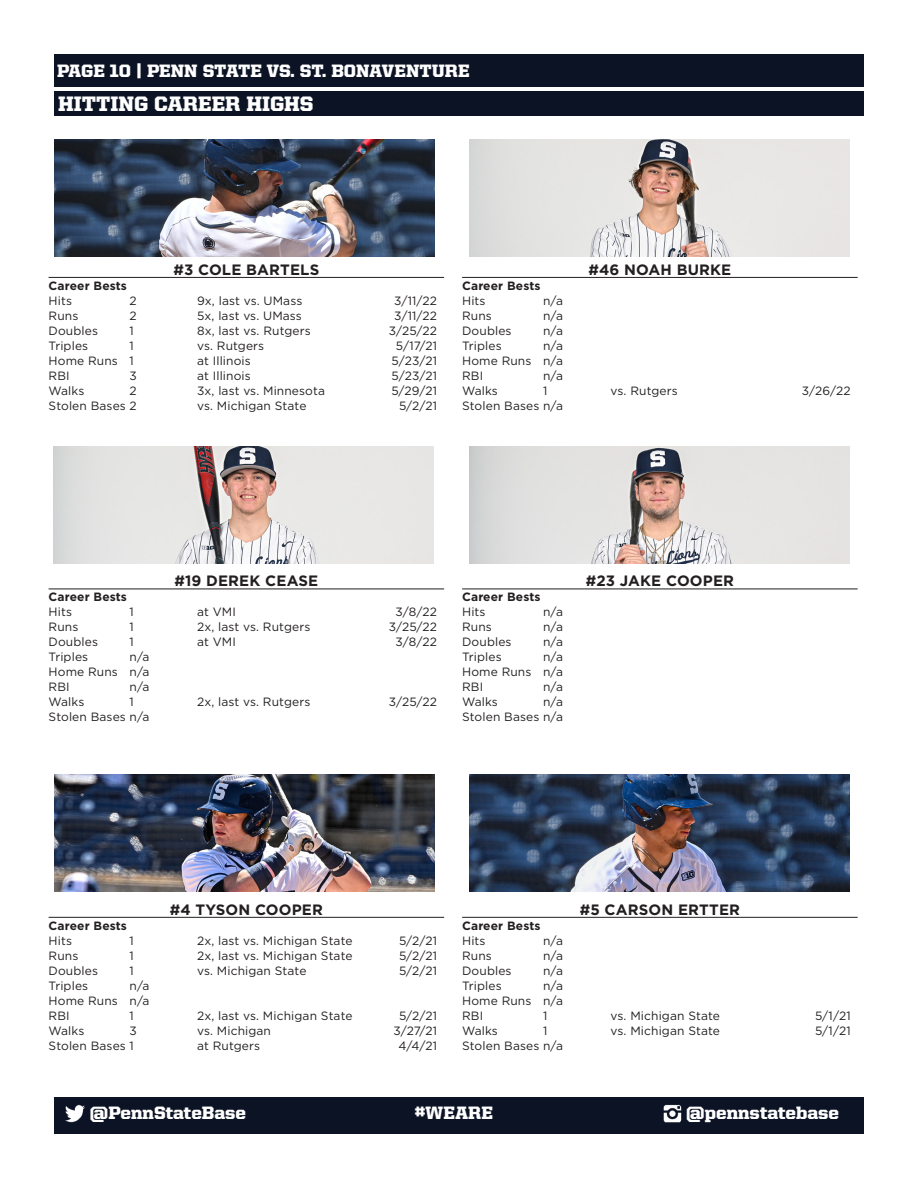
<style>
.page{position:relative;width:918px;height:1188px;background:#fff}
.page>*{position:absolute;margin:0;border:0;box-sizing:border-box;transform-origin:0 0}
.t1{font:900 21px "United Serif Reg";color:#fff}
.t2{font:900 18px "United Serif Reg";color:#fff}
.t3{font:700 15px "Gotham";letter-spacing:.01em;color:#231f20}
.t4{font:12px/15px "Gotham";letter-spacing:.01em;color:#231f20;text-align:right}
.t5{font:700 12px "Gotham";letter-spacing:.01em;color:#231f20}
</style>
<div class="page">
<div style="left:54px;top:54px;width:810px;height:32px;background:#0b1324"></div>
<div style="left:54px;top:1097px;width:810px;height:37px;background:#0b1324"></div>
<img style="left:65px;top:1104px;width:20px;height:19px">
<img style="left:663px;top:1104px;width:19px;height:18px">
<hr style="left:49px;top:277px;width:395px;height:1px;background:#231f20">
<hr style="left:462px;top:277px;width:396px;height:1px;background:#231f20">
<img style="left:54px;top:139px;width:380px;height:117px">
<img style="left:470px;top:139px;width:380px;height:117px">
<hr style="left:49px;top:589px;width:395px;height:1px;background:#231f20">
<hr style="left:462px;top:589px;width:396px;height:1px;background:#231f20">
<img style="left:470px;top:446px;width:380px;height:117px">
<hr style="left:49px;top:917px;width:395px;height:1px;background:#231f20">
<hr style="left:462px;top:917px;width:396px;height:1px;background:#231f20">
<img style="left:54px;top:775px;width:380px;height:117px">
<div style="left:54px;top:91px;width:810px;height:24px;background:#0b1324"></div>
<img style="left:53px;top:446px;width:380px;height:117px">
<img style="left:470px;top:775px;width:380px;height:117px">
<h2 class="t2" style="left:57px;top:60px;width:414px">PAGE 10 | PENN STATE VS. ST. BONAVENTURE</h2>
<p class="t1" style="left:58px;top:92px;width:257px">HITTING CAREER HIGHS</p>
<p class="t3" style="left:173px;top:259px;width:147px">#3 COLE BARTELS</p>
<p class="t5" style="left:49px;top:277px;width:80px">Career Bests</p>
<p class="t4" style="left:49px;top:293px;width:25px">Hits</p>
<p class="t4" style="left:130px;top:293px;width:9px">2</p>
<p class="t4" style="left:197px;top:293px;width:107px">9x, last vs. UMass</p>
<p class="t4" style="left:394px;top:293px;width:44px">3/11/22</p>
<p class="t4" style="left:49px;top:308px;width:31px">Runs</p>
<p class="t4" style="left:130px;top:308px;width:9px">2</p>
<p class="t4" style="left:197px;top:308px;width:106px">5x, last vs. UMass</p>
<p class="t4" style="left:394px;top:308px;width:44px">3/11/22</p>
<p class="t4" style="left:49px;top:323px;width:51px">Doubles</p>
<p class="t4" style="left:130px;top:323px;width:6px">1</p>
<p class="t4" style="left:197px;top:323px;width:115px">8x, last vs. Rutgers</p>
<p class="t4" style="left:389px;top:323px;width:50px">3/25/22</p>
<p class="t4" style="left:49px;top:338px;width:41px">Triples</p>
<p class="t4" style="left:130px;top:338px;width:6px">1</p>
<p class="t4" style="left:197px;top:338px;width:69px">vs. Rutgers</p>
<p class="t4" style="left:396px;top:338px;width:43px">5/17/21</p>
<p class="t4" style="left:49px;top:353px;width:87px">Home Runs 1</p>
<p class="t4" style="left:197px;top:353px;width:55px">at Illinois</p>
<p class="t4" style="left:392px;top:353px;width:47px">5/23/21</p>
<p class="t4" style="left:49px;top:368px;width:23px">RBI</p>
<p class="t4" style="left:130px;top:368px;width:9px">3</p>
<p class="t4" style="left:197px;top:368px;width:55px">at Illinois</p>
<p class="t4" style="left:392px;top:368px;width:47px">5/23/21</p>
<p class="t4" style="left:49px;top:383px;width:37px">Walks</p>
<p class="t4" style="left:130px;top:383px;width:9px">2</p>
<p class="t4" style="left:197px;top:383px;width:130px">3x, last vs. Minnesota</p>
<p class="t4" style="left:391px;top:383px;width:47px">5/29/21</p>
<p class="t4" style="left:49px;top:398px;width:90px">Stolen Bases 2</p>
<p class="t4" style="left:197px;top:398px;width:111px">vs. Michigan State</p>
<p class="t4" style="left:399px;top:398px;width:40px">5/2/21</p>
<p class="t3" style="left:588px;top:259px;width:144px">#46 NOAH BURKE</p>
<p class="t5" style="left:462px;top:277px;width:80px">Career Bests</p>
<p class="t4" style="left:462px;top:293px;width:25px">Hits</p>
<p class="t4" style="left:543px;top:293px;width:21px">n/a</p>
<p class="t4" style="left:462px;top:308px;width:31px">Runs</p>
<p class="t4" style="left:543px;top:308px;width:21px">n/a</p>
<p class="t4" style="left:462px;top:323px;width:51px">Doubles</p>
<p class="t4" style="left:543px;top:323px;width:21px">n/a</p>
<p class="t4" style="left:462px;top:338px;width:41px">Triples</p>
<p class="t4" style="left:543px;top:338px;width:21px">n/a</p>
<p class="t4" style="left:462px;top:353px;width:102px">Home Runs n/a</p>
<p class="t4" style="left:462px;top:368px;width:23px">RBI</p>
<p class="t4" style="left:543px;top:368px;width:21px">n/a</p>
<p class="t4" style="left:462px;top:383px;width:37px">Walks</p>
<p class="t4" style="left:543px;top:383px;width:6px">1</p>
<p class="t4" style="left:611px;top:383px;width:69px">vs. Rutgers</p>
<p class="t4" style="left:802px;top:383px;width:50px">3/26/22</p>
<p class="t4" style="left:462px;top:398px;width:102px">Stolen Bases n/a</p>
<p class="t3" style="left:174px;top:571px;width:145px">#19 DEREK CEASE</p>
<p class="t5" style="left:49px;top:589px;width:80px">Career Bests</p>
<p class="t4" style="left:49px;top:604px;width:25px">Hits</p>
<p class="t4" style="left:130px;top:604px;width:6px">1</p>
<p class="t4" style="left:197px;top:604px;width:40px">at VMI</p>
<p class="t4" style="left:396px;top:604px;width:43px">3/8/22</p>
<p class="t4" style="left:49px;top:619px;width:31px">Runs</p>
<p class="t4" style="left:130px;top:619px;width:6px">1</p>
<p class="t4" style="left:197px;top:619px;width:115px">2x, last vs. Rutgers</p>
<p class="t4" style="left:389px;top:619px;width:50px">3/25/22</p>
<p class="t4" style="left:49px;top:634px;width:51px">Doubles</p>
<p class="t4" style="left:130px;top:634px;width:6px">1</p>
<p class="t4" style="left:197px;top:634px;width:40px">at VMI</p>
<p class="t4" style="left:396px;top:634px;width:43px">3/8/22</p>
<p class="t4" style="left:49px;top:649px;width:41px">Triples</p>
<p class="t4" style="left:130px;top:649px;width:21px">n/a</p>
<p class="t4" style="left:49px;top:664px;width:102px">Home Runs n/a</p>
<p class="t4" style="left:49px;top:679px;width:23px">RBI</p>
<p class="t4" style="left:130px;top:679px;width:21px">n/a</p>
<p class="t4" style="left:49px;top:694px;width:37px">Walks</p>
<p class="t4" style="left:130px;top:694px;width:6px">1</p>
<p class="t4" style="left:197px;top:694px;width:115px">2x, last vs. Rutgers</p>
<p class="t4" style="left:389px;top:694px;width:50px">3/25/22</p>
<p class="t4" style="left:49px;top:709px;width:102px">Stolen Bases n/a</p>
<p class="t5" style="left:462px;top:589px;width:80px">Career Bests</p>
<p class="t4" style="left:462px;top:604px;width:25px">Hits</p>
<p class="t4" style="left:543px;top:604px;width:21px">n/a</p>
<p class="t4" style="left:462px;top:619px;width:31px">Runs</p>
<p class="t4" style="left:543px;top:619px;width:21px">n/a</p>
<p class="t4" style="left:462px;top:634px;width:51px">Doubles</p>
<p class="t4" style="left:543px;top:634px;width:21px">n/a</p>
<p class="t4" style="left:462px;top:649px;width:41px">Triples</p>
<p class="t4" style="left:543px;top:649px;width:21px">n/a</p>
<p class="t4" style="left:462px;top:664px;width:102px">Home Runs n/a</p>
<p class="t4" style="left:462px;top:679px;width:23px">RBI</p>
<p class="t4" style="left:543px;top:679px;width:21px">n/a</p>
<p class="t4" style="left:462px;top:694px;width:37px">Walks</p>
<p class="t4" style="left:543px;top:694px;width:21px">n/a</p>
<p class="t4" style="left:462px;top:709px;width:102px">Stolen Bases n/a</p>
<p class="t3" style="left:586px;top:571px;width:150px">#23 JAKE COOPER</p>
<p class="t3" style="left:170px;top:899px;width:155px">#4 TYSON COOPER</p>
<p class="t5" style="left:49px;top:917px;width:80px">Career Bests</p>
<p class="t4" style="left:49px;top:933px;width:25px">Hits</p>
<p class="t4" style="left:130px;top:933px;width:6px">1</p>
<p class="t4" style="left:197px;top:933px;width:157px">2x, last vs. Michigan State</p>
<p class="t4" style="left:399px;top:933px;width:40px">5/2/21</p>
<p class="t4" style="left:49px;top:948px;width:31px">Runs</p>
<p class="t4" style="left:130px;top:948px;width:6px">1</p>
<p class="t4" style="left:197px;top:948px;width:157px">2x, last vs. Michigan State</p>
<p class="t4" style="left:399px;top:948px;width:40px">5/2/21</p>
<p class="t4" style="left:49px;top:963px;width:51px">Doubles</p>
<p class="t4" style="left:130px;top:963px;width:6px">1</p>
<p class="t4" style="left:197px;top:963px;width:111px">vs. Michigan State</p>
<p class="t4" style="left:399px;top:963px;width:40px">5/2/21</p>
<p class="t4" style="left:49px;top:978px;width:41px">Triples</p>
<p class="t4" style="left:49px;top:978px;width:102px">n/a<br>Home Runs n/a</p>
<p class="t4" style="left:49px;top:1008px;width:23px">RBI</p>
<p class="t4" style="left:130px;top:1008px;width:6px">1</p>
<p class="t4" style="left:197px;top:1008px;width:157px">2x, last vs. Michigan State</p>
<p class="t4" style="left:399px;top:1008px;width:40px">5/2/21</p>
<p class="t4" style="left:49px;top:1023px;width:37px">Walks</p>
<p class="t4" style="left:130px;top:1023px;width:9px">3</p>
<p class="t4" style="left:197px;top:1023px;width:75px">vs. Michigan</p>
<p class="t4" style="left:393px;top:1023px;width:45px">3/27/21</p>
<p class="t4" style="left:49px;top:1038px;width:87px">Stolen Bases 1</p>
<p class="t4" style="left:197px;top:1038px;width:65px">at Rutgers</p>
<p class="t4" style="left:399px;top:1038px;width:40px">4/4/21</p>
<p class="t3" style="left:580px;top:899px;width:162px">#5 CARSON ERTTER</p>
<p class="t5" style="left:462px;top:917px;width:80px">Career Bests</p>
<p class="t4" style="left:462px;top:933px;width:25px">Hits</p>
<p class="t4" style="left:543px;top:933px;width:21px">n/a</p>
<p class="t4" style="left:462px;top:948px;width:31px">Runs</p>
<p class="t4" style="left:543px;top:948px;width:21px">n/a</p>
<p class="t4" style="left:462px;top:963px;width:51px">Doubles</p>
<p class="t4" style="left:543px;top:963px;width:21px">n/a</p>
<p class="t4" style="left:462px;top:978px;width:41px">Triples</p>
<p class="t4" style="left:543px;top:978px;width:21px">n/a</p>
<p class="t4" style="left:462px;top:993px;width:102px">Home Runs n/a</p>
<p class="t4" style="left:462px;top:1008px;width:23px">RBI</p>
<p class="t4" style="left:543px;top:1008px;width:6px">1</p>
<p class="t4" style="left:611px;top:1008px;width:111px">vs. Michigan State</p>
<p class="t4" style="left:815px;top:1008px;width:37px">5/1/21</p>
<p class="t4" style="left:462px;top:1023px;width:37px">Walks</p>
<p class="t4" style="left:543px;top:1023px;width:6px">1</p>
<p class="t4" style="left:611px;top:1023px;width:111px">vs. Michigan State</p>
<p class="t4" style="left:815px;top:1023px;width:37px">5/1/21</p>
<p class="t4" style="left:462px;top:1038px;width:102px">Stolen Bases n/a</p>
<h2 class="t2" style="left:90px;top:1102px;width:158px">@PennStateBase</h2>
<h2 class="t2" style="left:415px;top:1102px;width:80px">#WEARE</h2>
<h2 class="t2" style="left:686px;top:1103px;width:154px">@pennstatebase</h2>
</div>
